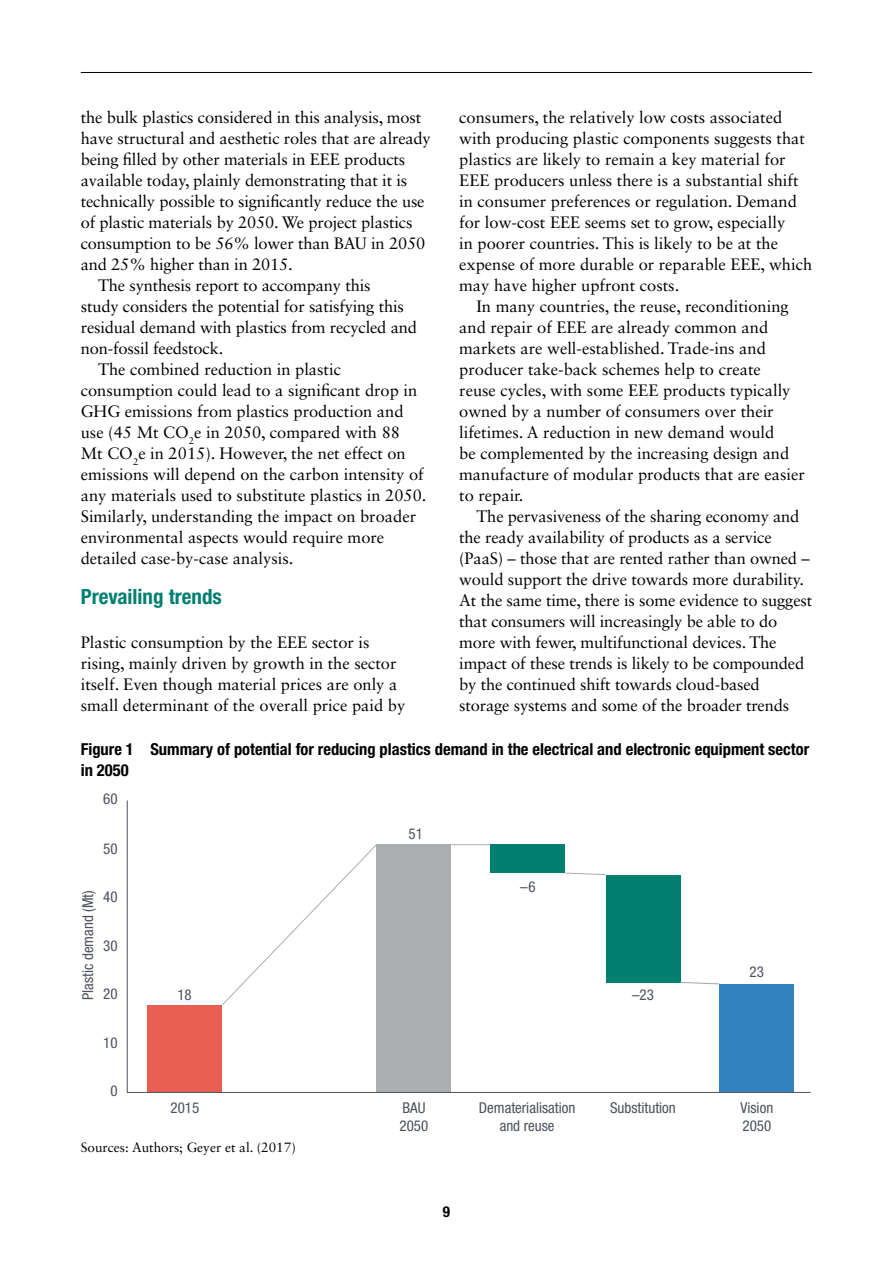
<style>
.page{position:relative;width:893px;height:1263px;background:#fff}
.page>*{position:absolute;margin:0;border:0;box-sizing:border-box;transform-origin:0 0}
.t1{font:700 condensed 21px "Helvetica Neue LT Std";color:#007f71}
.t2{font:16.5px/21px "Sabon LT Std";color:#000}
.t3{font:700 condensed 16.5px/21px "Helvetica Neue LT Std";color:#000}
.t4{font:condensed 15px/18px "Helvetica Neue LT Std";color:#4c515a}
.t5{font:700 condensed 15px "Helvetica Neue LT Std";color:#000}
.t6{font:13.5px "Sabon LT Std";color:#000}
</style>
<div class="page">
<hr style="left:81px;top:72px;width:731px;height:1px;background:#000">
<svg style="left:126px;top:800px;width:685px;height:293px"></svg>
<svg style="left:221px;top:843px;width:157px;height:163px"></svg>
<hr style="left:451px;top:844px;width:39px;height:1px;background:#abaeb0">
<svg style="left:564px;top:872px;width:42px;height:3px"></svg>
<svg style="left:679px;top:981px;width:41px;height:4px"></svg>
<p class="t2" style="left:81px;top:107px;width:342px">the bulk plastics considered in this analysis, most</p>
<p class="t2" style="left:81px;top:128px;width:352px">have structural and aesthetic roles that are already</p>
<p class="t2" style="left:81px;top:149px;width:326px">being filled by other materials in EEE products</p>
<p class="t2" style="left:81px;top:170px;width:328px">available today, plainly demonstrating that it is</p>
<p class="t2" style="left:81px;top:191px;width:345px">technically possible to significantly reduce the use</p>
<p class="t2" style="left:81px;top:212px;width:333px">of plastic materials by 2050. We project plastics</p>
<p class="t2" style="left:81px;top:233px;width:346px">consumption to be 56% lower than BAU in 2050</p>
<p class="t2" style="left:81px;top:254px;width:213px">and 25% higher than in 2015.</p>
<p class="t2" style="left:98px;top:275px;width:274px">The synthesis report to accompany this</p>
<p class="t2" style="left:81px;top:296px;width:325px">study considers the potential for satisfying this</p>
<p class="t2" style="left:81px;top:317px;width:338px">residual demand with plastics from recycled and</p>
<p class="t2" style="left:81px;top:338px;width:144px">non-fossil feedstock.</p>
<p class="t2" style="left:98px;top:359px;width:244px">The combined reduction in plastic</p>
<p class="t2" style="left:81px;top:380px;width:338px">consumption could lead to a significant drop in</p>
<p class="t2" style="left:81px;top:401px;width:324px">GHG emissions from plastics production and</p>
<p class="t2" style="left:81px;top:422px;width:321px">use (45 Mt CO<sub>2</sub>e in 2050, compared with 88</p>
<p class="t2" style="left:81px;top:443px;width:326px">Mt CO<sub>2</sub>e in 2015). However, the net effect on</p>
<p class="t2" style="left:81px;top:464px;width:344px">emissions will depend on the carbon intensity of</p>
<p class="t2" style="left:81px;top:485px;width:347px">any materials used to substitute plastics in 2050.</p>
<p class="t2" style="left:81px;top:506px;width:337px">Similarly, understanding the impact on broader</p>
<p class="t2" style="left:81px;top:527px;width:305px">environmental aspects would require more</p>
<p class="t2" style="left:81px;top:548px;width:214px">detailed case-by-case analysis.</p>
<p class="t1" style="left:81px;top:583px;width:143px">Prevailing trends</p>
<p class="t2" style="left:81px;top:632px;width:326px">Plastic consumption by the EEE sector is rising, mainly driven by growth in the sector itself. Even though material prices are only a small determinant of the overall price paid by</p>
<p class="t2" style="left:459px;top:107px;width:354px">consumers, the relatively low costs associated with producing plastic components suggests that plastics are likely to remain a key material for EEE producers unless there is a substantial shift in consumer preferences or regulation. Demand for low-cost EEE seems set to grow, especially<br>in poorer countries. This is likely to be at the expense of more durable or reparable EEE, which may have higher upfront costs.</p>
<p class="t2" style="left:459px;top:296px;width:347px;text-indent:17px">In many countries, the reuse, reconditioning and repair of EEE are already common and markets are well-established. Trade-ins and producer take-back schemes help to create<br>reuse cycles, with some EEE products typically owned by a number of consumers over their lifetimes. A reduction in new demand would<br>be complemented by the increasing design and manufacture of modular products that are easier to repair.</p>
<p class="t2" style="left:459px;top:506px;width:354px;text-indent:17px">The pervasiveness of the sharing economy and the ready availability of products as a service (PaaS) – those that are rented rather than owned – would support the drive towards more durability.<br>At the same time, there is some evidence to suggest that consumers will increasingly be able to do more with fewer, multifunctional devices. The impact of these trends is likely to be compounded by the continued shift towards cloud-based storage systems and some of the broader trends</p>
<p class="t3" style="left:81px;top:738px;width:730px">Figure 1 Summary of potential for reducing plastics demand in the electrical and electronic equipment sector in 2050</p>
<p class="t4" style="left:103px;top:790px;width:16px">60</p>
<p class="t4" style="left:103px;top:839px;width:16px">50</p>
<p class="t4" style="left:79px;top:1000px;width:112px;rotate:-90deg">Plastic demand (Mt)</p>
<p class="t4" style="left:103px;top:887px;width:16px">40</p>
<p class="t4" style="left:103px;top:936px;width:16px">30</p>
<p class="t4" style="left:103px;top:984px;width:16px">20</p>
<p class="t4" style="left:103px;top:1034px;width:16px">10</p>
<p class="t4" style="left:110px;top:1082px;width:9px">0</p>
<p class="t4" style="left:177px;top:986px;width:16px">18</p>
<p class="t4" style="left:409px;top:824px;width:16px">51</p>
<p class="t4" style="left:520px;top:877px;width:17px">–6</p>
<p class="t4" style="left:632px;top:986px;width:23px">–23</p>
<p class="t4" style="left:750px;top:963px;width:16px">23</p>
<p class="t4" style="left:170px;top:1099px;width:30px">2015</p>
<p class="t4" style="left:400px;top:1099px;width:30px">BAU<br>2050</p>
<p class="t4" style="left:479px;top:1099px;width:98px;text-align:center">Dematerialisation and reuse</p>
<p class="t4" style="left:610px;top:1099px;width:67px">Substitution</p>
<p class="t4" style="left:741px;top:1099px;width:34px">Vision<br>2050</p>
<p class="t6" style="left:81px;top:1139px;width:217px">Sources: Authors; Geyer et al. (2017)</p>
<p class="t5" style="left:443px;top:1202px;width:9px">9</p>
</div>
